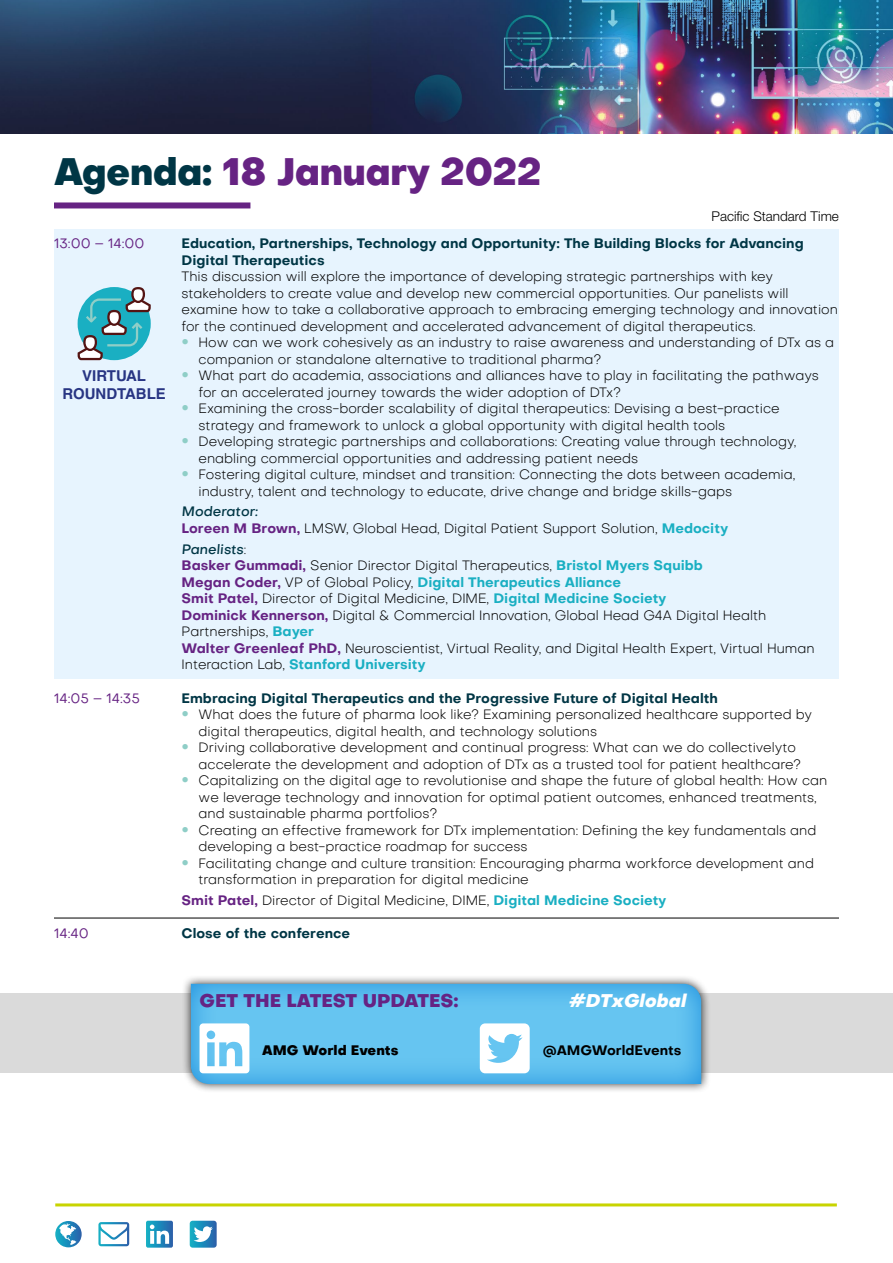
<style>
.page{position:relative;width:893px;height:1263px;background:#fff}
.page>*{position:absolute;margin:0;border:0;box-sizing:border-box;transform-origin:0 0}
.t1{font:800 37.5px "Objective";letter-spacing:-.02em;color:#662383}
.t2{font:800 18px "Objective";color:#662383}
.t3{font:italic 800 18px "Objective";color:#fff}
.t4{font:700 15px/18px "Helvetica LT Std";color:#283583;text-align:center}
.t5{font:300 13.5px/16.5px "Objective";color:#000}
.t6{font:700 13.5px/16.5px "Objective";color:#003645}
.t7{font:13.5px "Objective";color:#662383}
.t8{font:300 13.5px "Helvetica Neue LT Std";color:#000}
.t9{font:700 13.5px "Objective";color:#000}
.t10{font:800 13.5px "Objective";color:#000}
.s1{color:#003645}
.s2{font-family:"Helvetica Neue LT Std";font-weight:400;font-size:15px;color:#8fcec7}
.s3{font-weight:500;color:#003645}
.s4{font-weight:700;color:#662383}
.s5{font-weight:700;color:#1aafc2}
</style>
<div class="page">
<img style="left:0;top:0;width:893px;height:134px">
<svg style="left:55px;top:1221px;width:27px;height:26px"></svg>
<svg style="left:146px;top:1221px;width:27px;height:26px"></svg>
<svg style="left:98px;top:1222px;width:31px;height:24px"></svg>
<svg style="left:190px;top:1221px;width:27px;height:26px"></svg>
<hr style="left:55px;top:1203px;width:782px;height:3px;background:#c8d400">
<div style="left:54px;top:202px;width:196px;height:6px;background:#662383"></div>
<div style="left:54px;top:229px;width:785px;height:45px;background:#e7f4fe"></div>
<div style="left:54px;top:263px;width:785px;height:77px;background:#e7f4fe"></div>
<div style="left:54px;top:328px;width:785px;height:45px;background:#e7f4fe"></div>
<div style="left:54px;top:361px;width:785px;height:45px;background:#e7f4fe"></div>
<div style="left:54px;top:394px;width:785px;height:45px;background:#e7f4fe"></div>
<div style="left:54px;top:427px;width:785px;height:45px;background:#e7f4fe"></div>
<div style="left:54px;top:460px;width:785px;height:45px;background:#e7f4fe"></div>
<div style="left:54px;top:498px;width:785px;height:28px;background:#e7f4fe"></div>
<div style="left:54px;top:514px;width:785px;height:28px;background:#e7f4fe"></div>
<div style="left:54px;top:535px;width:785px;height:28px;background:#e7f4fe"></div>
<div style="left:54px;top:551px;width:785px;height:29px;background:#e7f4fe"></div>
<div style="left:54px;top:568px;width:785px;height:28px;background:#e7f4fe"></div>
<div style="left:54px;top:584px;width:785px;height:29px;background:#e7f4fe"></div>
<div style="left:54px;top:601px;width:785px;height:45px;background:#e7f4fe"></div>
<div style="left:54px;top:634px;width:785px;height:45px;background:#e7f4fe"></div>
<hr style="left:54px;top:918px;width:785px;height:1px;background:#000">
<svg style="left:78px;top:287px;width:73px;height:73px;background:#61b3be"></svg>
<div style="left:0;top:993px;width:892px;height:80px;background:#dadada"></div>
<div style="left:182px;top:974px;width:528px;height:119px;background:#000;opacity:.75"></div>
<div style="left:178px;top:974px;width:536px;height:112px;background:#009fe3;opacity:.75"></div>
<svg style="left:200px;top:1023px;width:49px;height:50px;background:#d5eefa"></svg>
<svg style="left:480px;top:1023px;width:50px;height:50px;background:#d5effb"></svg>
<h1 class="t1" style="left:54px;top:144px;width:489px"><span class="s1">Agenda:</span> 18 January 2022</h1>
<p class="t8" style="left:712px;top:208px;width:129px">Pacific Standard Time</p>
<p class="t7" style="left:54px;top:234px;width:92px">13:00 – 14:00</p>
<p class="t6" style="left:182px;top:235px;width:624px">Education, Partnerships, Technology and Opportunity: The Building Blocks for Advancing<br>Digital Therapeutics</p>
<p class="t5" style="left:182px;top:268px;width:658px">This discussion will explore the importance of developing strategic partnerships with key stakeholders to create value and develop new commercial opportunities. Our panelists will examine how to take a collaborative approach to embracing emerging technology and innovation for the continued development and accelerated advancement of digital therapeutics.</p>
<p class="t5" style="left:199px;top:334px;width:637px;text-indent:-17px"><span class="s2">•</span> How can we work cohesively as an industry to raise awareness and understanding of DTx as a companion or standalone alternative to traditional pharma?</p>
<p class="t5" style="left:199px;top:367px;width:622px;text-indent:-17px"><span class="s2">•</span> What part do academia, associations and alliances have to play in facilitating the pathways for an accelerated journey towards the wider adoption of DTx?</p>
<p class="t5" style="left:199px;top:400px;width:583px;text-indent:-17px"><span class="s2">•</span> Examining the cross-border scalability of digital therapeutics: Devising a best-practice strategy and framework to unlock a global opportunity with digital health tools</p>
<p class="t5" style="left:199px;top:433px;width:599px;text-indent:-17px"><span class="s2">•</span> Developing strategic partnerships and collaborations: Creating value through technology, enabling commercial opportunities and addressing patient needs</p>
<p class="t5" style="left:199px;top:466px;width:598px;text-indent:-17px"><span class="s2">•</span> Fostering digital culture, mindset and transition: Connecting the dots between academia, industry, talent and technology to educate, drive change and bridge skills-gaps</p>
<p class="t5" style="left:182px;top:503px;width:548px"><span class="s3">Moderator:<br></span><span class="s4">Loreen M Brown,</span> LMSW, Global Head, Digital Patient Support Solution, <span class="s5">Medocity</span></p>
<p class="t5" style="left:182px;top:540px;width:634px"><span class="s3">Panelists</span>:<br><span class="s4">Basker Gummadi,</span> Senior Director Digital Therapeutics, <span class="s5">Bristol Myers Squibb<br></span><span class="s4">Megan Coder,</span> VP of Global Policy, <span class="s5">Digital Therapeutics Alliance<br></span><span class="s4">Smit Patel,</span> Director of Digital Medicine, DIME, <span class="s5">Digital Medicine Society<br></span><span class="s4">Dominick Kennerson,</span> Digital &amp; Commercial Innovation, Global Head G4A Digital Health Partnerships, <span class="s5">Bayer<br></span><span class="s4">Walter Greenleaf PhD,</span> Neuroscientist, Virtual Reality, and Digital Health Expert, Virtual Human Interaction Lab, <span class="s5">Stanford University</span></p>
<p class="t7" style="left:54px;top:689px;width:88px">14:05 – 14:35</p>
<p class="t6" style="left:182px;top:689px;width:538px">Embracing Digital Therapeutics and the Progressive Future of Digital Health</p>
<p class="t5" style="left:199px;top:706px;width:615px;text-indent:-17px"><span class="s2">•</span> What does the future of pharma look like? Examining personalized healthcare supported by digital therapeutics, digital health, and technology solutions</p>
<p class="t5" style="left:199px;top:739px;width:604px;text-indent:-17px"><span class="s2">•</span> Driving collaborative development and continual progress: What can we do collectivelyto accelerate the development and adoption of DTx as a trusted tool for patient healthcare?</p>
<p class="t5" style="left:199px;top:772px;width:630px;text-indent:-17px"><span class="s2">•</span> Capitalizing on the digital age to revolutionise and shape the future of global health: How can we leverage technology and innovation for optimal patient outcomes, enhanced treatments, and sustainable pharma portfolios?</p>
<p class="t5" style="left:199px;top:821px;width:619px;text-indent:-17px"><span class="s2">•</span> Creating an effective framework for DTx implementation: Defining the key fundamentals and developing a best-practice roadmap for success</p>
<p class="t5" style="left:199px;top:854px;width:617px;text-indent:-17px"><span class="s2">•</span> Facilitating change and culture transition: Encouraging pharma workforce development and transformation in preparation for digital medicine</p>
<p class="t5" style="left:182px;top:892px;width:486px"><span class="s4">Smit Patel,</span> Director of Digital Medicine, DIME, <span class="s5">Digital Medicine Society</span></p>
<p class="t7" style="left:54px;top:925px;width:36px">14:40</p>
<p class="t6" style="left:182px;top:925px;width:170px">Close of the conference</p>
<p class="t4" style="left:62px;top:367px;width:105px">VIRTUAL<br>ROUNDTABLE</p>
<h2 class="t3" style="left:568px;top:987px;width:124px">#DTxGlobal</h2>
<h2 class="t2" style="left:200px;top:987px;width:261px">GET THE LATEST UPDATES:</h2>
<p class="t10" style="left:262px;top:1039px;width:138px">AMG World Events</p>
<p class="t9" style="left:543px;top:1040px;width:140px">@AMGWorldEvents</p>
</div>
